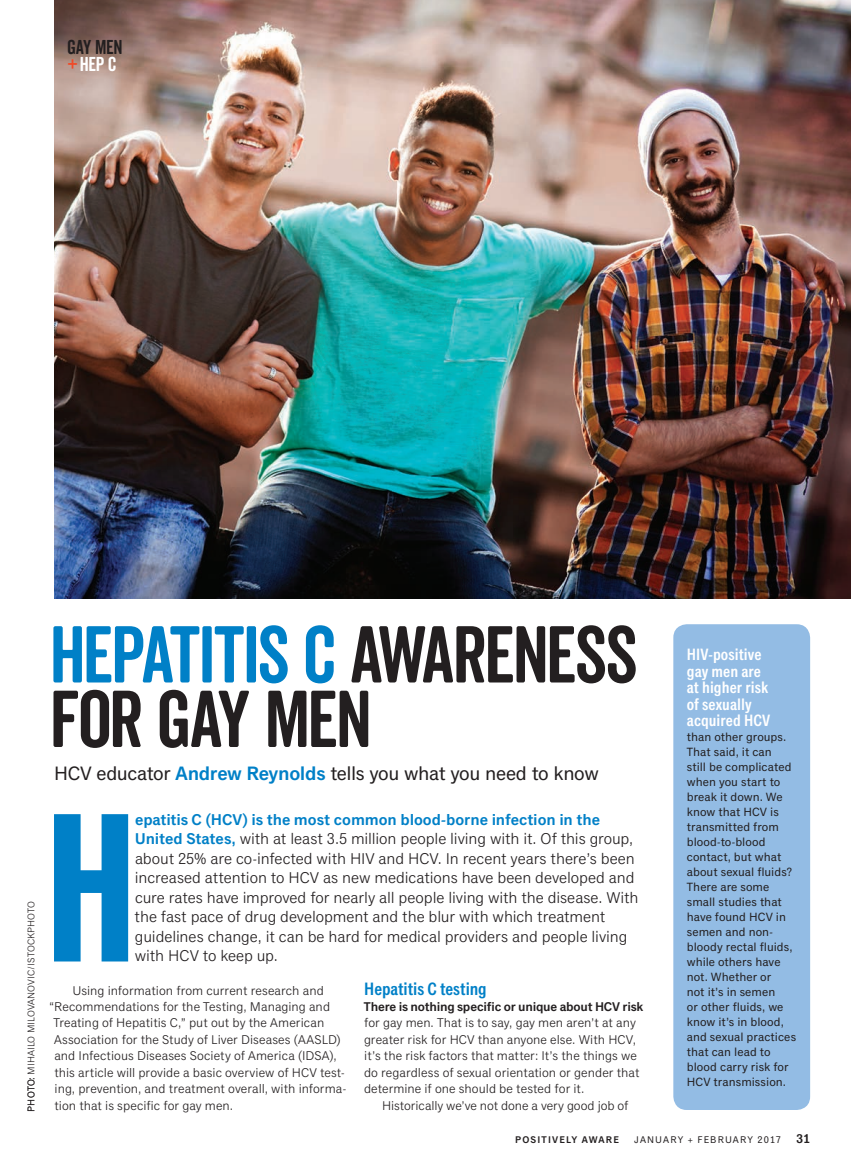
<style>
.page{position:relative;width:851px;height:1161px;background:#fff}
.page>*{position:absolute;margin:0;border:0;box-sizing:border-box;transform-origin:0 0}
.t1{font:214.2px "Classic Grotesque Pro Cm Bd";color:#0080c7}
.t2{font:78px/64.5px "Veneer Clean Soft";letter-spacing:-.03em;color:#231f20}
.t3{font:19.5px "Classic Grotesque Pro";letter-spacing:-.025em;color:#231f20}
.t4{font:19.5px/16.5px "Veneer Clean Soft";color:#231f20}
.t5{font:18px "Classic Grotesque Pro Cn S Bd";color:#0080c7}
.t6{font:16.5px/16.5px "Classic Grotesque Pro Cn S Bd";color:#fff}
.t7{font:15.75px/19.5px "Classic Grotesque Pro";letter-spacing:-.005em;color:#231f20}
.t8{font:600 15.75px "Classic Grotesque Pro";color:#0080c7}
.t9{font:12.75px/16.5px "Classic Grotesque Pro";letter-spacing:.005em;color:#231f20}
.t10{font:600 12.75px "Classic Grotesque Pro";letter-spacing:-.015em;color:#231f20}
.t11{font:12px/15px "Classic Grotesque Pro";color:#231f20}
.t12{font:9.75px "Classic Grotesque Pro";letter-spacing:.005em;color:#231f20}
.t13{font:9.75px "Classic Grotesque Pro";letter-spacing:.11em;color:#231f20}
.t14{font:600 9.75px "Classic Grotesque Pro";letter-spacing:.12em;color:#231f20}
.s1{color:#ef4b29}
.s2{color:#fff}
.s3{color:#0080c7}
.s4{font-weight:600;color:#0080c7}
.s5{font-weight:600;font-size:12.75px}
</style>
<div class="page">
<img style="left:54px;top:0;width:796px;height:598px">
<div style="left:673px;top:624px;width:137px;height:486px;background:#93bce4;border-radius:14px"></div>
<h3 class="t4" style="left:68px;top:39px;width:57px">GAYMEN <span class="s1">+</span><span class="s2">HEP C</span></h3>
<p class="t12" style="left:25px;top:992px;width:91px;rotate:-90deg">ovic /ISTOCKPHOTO</p>
<p class="t12" style="left:25px;top:1112px;width:108px;rotate:-90deg">PHOTO: mihai lo mi lovan</p>
<p class="t12" style="left:25px;top:1106px;width:27px;rotate:-90deg">hoto</p>
<h2 class="t2" style="left:50px;top:622px;width:589px"><span class="s3">HEPATITIS C</span> AWAR ENESS<br>FOR GAY MEN</h2>
<h3 class="t3" style="left:54px;top:761px;width:546px">HCV educator <span class="s4">Andrew Reynolds</span> tells you what you need to know</h3>
<h1 class="t1" style="left:45px;top:752px;width:93px">H</h1>
<p class="t8" style="left:135px;top:810px;width:80px">epatitis C (HCV</p>
<p class="t7" style="left:135px;top:810px;width:505px;text-indent:108px"><span class="s4">) is the most common blood-borne infection in the<br>U nited States,</span> with at least 3.5 million people living with it. Of this group, about 25% are co-infected with HIV and HCV. In recent years there’s been increased attention to HCV as new medications have been developed and cure rates have improved for nearly all people living with the disease. With the fast pace of drug development and the blur with which treatment guidelines change, it can be hard for medical providers and people living with HCV to keep up.</p>
<p class="t9" style="left:72px;top:982px;width:253px">Using information from current research and</p>
<p class="t9" style="left:49px;top:999px;width:282px">“Recommendations for the Testing, Managing and</p>
<p class="t9" style="left:54px;top:1015px;width:272px">Treating of Hepatitis C,” put out by the American</p>
<p class="t9" style="left:54px;top:1031px;width:288px">Association for the Study of Liver Diseases (AASLD)</p>
<p class="t9" style="left:54px;top:1048px;width:284px">and Infectious Diseases Society of America (IDSA),</p>
<p class="t9" style="left:54px;top:1064px;width:292px">this article will provide a basic overview of HCV test-</p>
<p class="t9" style="left:55px;top:1081px;width:293px">ing, prevention, and treatment overall, with informa-</p>
<p class="t9" style="left:54px;top:1097px;width:180px">tion that is specific for gay men.</p>
<h3 class="t5" style="left:364px;top:977px;width:124px">Hepatitis C testing</h3>
<p class="t10" style="left:364px;top:999px;width:240px">There is nothing specific or unique about HCV</p>
<p class="t10" style="left:622px;top:999px;width:22px">risk</p>
<p class="t9" style="left:364px;top:1015px;width:277px">for gay men. That is to say, gay men aren’t at any greater risk for HCV than anyone else. With HCV, it’s the risk factors that matter: It’s the things we do regardless of sexual orientation or gender that determine if one should be tested for it.</p>
<p class="t9" style="left:382px;top:1097px;width:247px">Historically we’ve not done a very good job of</p>
<p class="t6" style="left:686px;top:647px;width:83px">HIV-positive gay men are at higher risk of sexually acquired HCV</p>
<p class="t11" style="left:686px;top:730px;width:111px">than other groups.<br>That said, it can<br>still be complicated when you start to break it down. We know that HCV is transmitted from blood-to-blood contact, but what about sexual fluids?<br>There are some small studies that have found HCV in semen and non&shy;bloody rectal fluids, while others have not. Whether or<br>not it’s in semen<br>or other fluids, we know it’s in blood, and sexual practices that can lead to blood carry risk for<br>HCV transmission.</p>
<p class="t14" style="left:515px;top:1134px;width:106px">positively aware</p>
<p class="t13" style="left:634px;top:1134px;width:177px">JANUARY + FEBRUARY 2017 <span class="s5">31</span></p>
</div>
